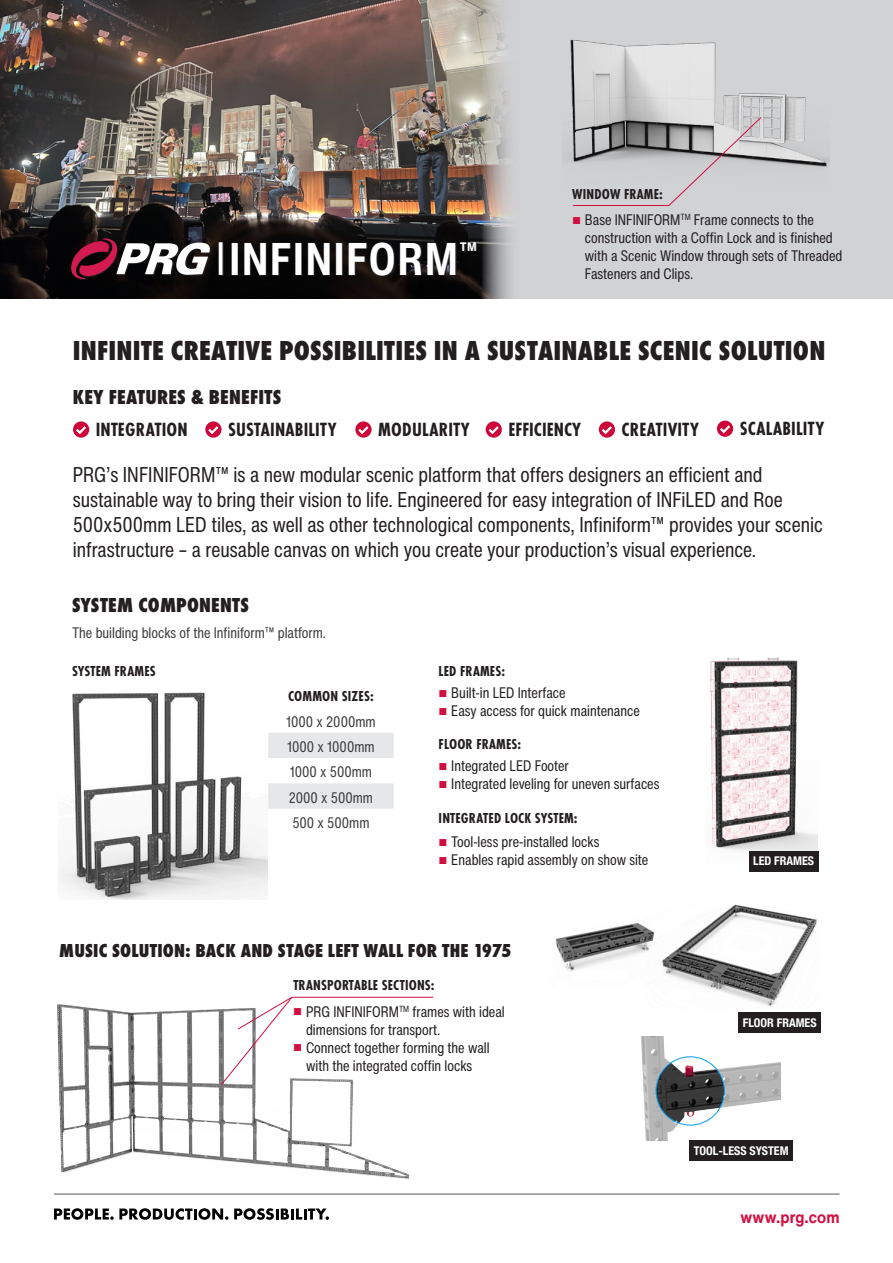
<style>
.page{position:relative;width:893px;height:1263px;background:#fff}
.page>*{position:absolute;margin:0;border:0;box-sizing:border-box;transform-origin:0 0}
.Text_Headline{font:700 condensed 45px "Helvetica Now Text";letter-spacing:.045em;color:#fff}
.Text_Headline-2{font:800 28.5px "Futura PT Cond";letter-spacing:.01em;color:#231f20}
.Text_Headline-3{font:condensed 21px/25.2px "Helvetica Now Text";color:#231f20}
.Text_Headline-4{font:800 21px "Futura PT Cond";letter-spacing:.01em;color:#231f20}
.Text_Headline-5{font:700 19.8px "Futura PT Cond";letter-spacing:.01em;color:#231f20}
.Text_Headline-6{font:800 19.5px "Futura PT Cond";letter-spacing:.01em;color:#231f20}
.t1{font:700 16.5px "Helvetica Now Text";letter-spacing:.005em;color:#d10e40;scale:.93 1}
.t2{font:condensed 15px/18px "Helvetica Now Text";color:#231f20}
.Table_Item{font:condensed 15px "Helvetica Now Text";color:#3e3e3f}
.Sub_body_before_bullet{font:700 15px "Futura PT Cond";letter-spacing:.01em;color:#231f20}
.Text_Headline-7{font:700 15px "Futura PT Cond";letter-spacing:.01em;color:#231f20}
.Tag_Text{font:700 condensed 12px "Helvetica Neue";color:#fff}
.s1{font-family:"Arial";font-weight:700;font-stretch:normal;color:#d10e40}
</style>
<div class="page">
<img style="left:54px;top:1004px;width:360px;height:190px">
<img style="left:0;top:0;width:480px;height:299px">
<div style="left:529px;top:0;width:364px;height:299px;background:#d1d2d4"></div>
<svg style="left:480px;top:0;width:49px;height:299px;background:#bbb9b7"></svg>
<svg style="left:54px;top:1208px;width:174px;height:12px"></svg>
<svg style="left:234px;top:1208px;width:95px;height:12px"></svg>
<svg style="left:641px;top:1032px;width:140px;height:109px"></svg>
<div style="left:656px;top:1056px;width:69px;height:69px;border:1px solid #009ff0;border-radius:50%"></div>
<img style="left:569px;top:39px;width:260px;height:128px">
<svg style="left:572px;top:116px;width:190px;height:90px"></svg>
<svg style="left:220px;top:996px;width:214px;height:90px"></svg>
<svg style="left:73px;top:421px;width:16px;height:17px"></svg>
<svg style="left:73px;top:424px;width:16px;height:12px"></svg>
<svg style="left:486px;top:421px;width:16px;height:17px"></svg>
<svg style="left:486px;top:424px;width:15px;height:12px"></svg>
<svg style="left:205px;top:421px;width:17px;height:17px"></svg>
<svg style="left:206px;top:424px;width:15px;height:12px"></svg>
<svg style="left:599px;top:421px;width:16px;height:17px"></svg>
<svg style="left:599px;top:424px;width:15px;height:12px"></svg>
<svg style="left:355px;top:421px;width:17px;height:17px"></svg>
<svg style="left:356px;top:424px;width:15px;height:12px"></svg>
<svg style="left:717px;top:421px;width:16px;height:16px"></svg>
<svg style="left:717px;top:423px;width:16px;height:12px"></svg>
<img style="left:59px;top:692px;width:208px;height:208px">
<svg style="left:268px;top:733px;width:126px;height:76px"></svg>
<img style="left:710px;top:657px;width:107px;height:195px">
<div style="left:749px;top:851px;width:69px;height:20px;background:#231f20"></div>
<img style="left:555px;top:904px;width:262px;height:103px">
<div style="left:738px;top:1012px;width:83px;height:20px;background:#231f20"></div>
<div style="left:689px;top:1141px;width:104px;height:20px;background:#231f20"></div>
<svg style="left:233px;top:243px;width:244px;height:33px;background:#171414"></svg>
<hr style="left:54px;top:1194px;width:786px;height:1px;background:#57585a">
<svg style="left:72px;top:239px;width:151px;height:41px"></svg>
<svg style="left:68px;top:238px;width:144px;height:41px"></svg>
<svg style="left:219px;top:242px;width:4px;height:33px"></svg>
<p class="Text_Headline" style="left:229px;top:229px;width:250px">INFINIFORM<sup>™</sup></p>
<p class="Text_Headline-7" style="left:572px;top:185px;width:92px">WINDOW FRAME:</p>
<p class="t2" style="left:585px;top:211px;width:259px;text-indent:-13px"><span class="s1">■</span> Base INFINIFORM<sup>TM</sup> Frame connects to the construction with a Coffin Lock and is finished with a Scenic Window through sets of Threaded Fasteners and Clips.</p>
<p class="Text_Headline-2" style="left:73px;top:334px;width:754px">INFINITE CREATIVE POSSIBILITIES IN A SUSTAINABLE SCENIC SOLUTION</p>
<p class="Text_Headline-4" style="left:73px;top:385px;width:210px">KEY FEATURES &amp; BENEFITS</p>
<p class="Text_Headline-5" style="left:96px;top:418px;width:94px">INTEGRATION</p>
<p class="Text_Headline-5" style="left:228px;top:418px;width:110px">SUSTAINABILITY</p>
<p class="Text_Headline-5" style="left:378px;top:418px;width:93px">MODULARITY</p>
<p class="Text_Headline-5" style="left:508px;top:418px;width:74px">EFFICIENCY</p>
<p class="Text_Headline-5" style="left:622px;top:418px;width:79px">CREATIVITY</p>
<p class="Text_Headline-5" style="left:740px;top:417px;width:86px">SCALABILITY</p>
<p class="Text_Headline-3" style="left:73px;top:462px;width:752px">PRG’s INFINIFORM™ is a new modular scenic platform that offers designers an efficient and sustainable way to bring their vision to life. Engineered for easy integration of INFiLED and Roe 500x500mm LED tiles, as well as other technological components, Infiniform™ provides your scenic infrastructure – a reusable canvas on which you create your production’s visual experience.</p>
<p class="Text_Headline-4" style="left:72px;top:593px;width:178px">SYSTEM COMPONENTS</p>
<p class="Table_Item" style="left:72px;top:623px;width:256px">The building blocks of the Infiniform™ platform.</p>
<p class="Sub_body_before_bullet" style="left:72px;top:662px;width:85px">SYSTEM FRAMES</p>
<p class="Sub_body_before_bullet" style="left:288px;top:688px;width:87px">COMMON SIZES:</p>
<p class="Table_Item" style="left:286px;top:711px;width:91px">1000 x 2000mm</p>
<p class="Table_Item" style="left:287px;top:737px;width:89px">1000 x 1000mm</p>
<p class="Table_Item" style="left:290px;top:762px;width:84px">1000 x 500mm</p>
<p class="Table_Item" style="left:289px;top:787px;width:86px">2000 x 500mm</p>
<p class="Table_Item" style="left:292px;top:813px;width:79px">500 x 500mm</p>
<p class="Sub_body_before_bullet" style="left:439px;top:662px;width:68px">LED FRAMES:</p>
<p class="t2" style="left:439px;top:684px;width:129px"><span class="s1">■</span> Built-in LED Interface</p>
<p class="t2" style="left:439px;top:702px;width:203px"><span class="s1">■</span> Easy access for quick maintenance</p>
<p class="Sub_body_before_bullet" style="left:439px;top:736px;width:84px">FLOOR FRAMES:</p>
<p class="t2" style="left:439px;top:757px;width:132px"><span class="s1">■</span> Integrated LED Footer</p>
<p class="t2" style="left:439px;top:775px;width:222px"><span class="s1">■</span> Integrated leveling for uneven surfaces</p>
<p class="Sub_body_before_bullet" style="left:439px;top:809px;width:141px">INTEGRATED LOCK SYSTEM:</p>
<p class="t2" style="left:439px;top:833px;width:162px"><span class="s1">■</span> Tool-less pre-installed locks</p>
<p class="t2" style="left:439px;top:851px;width:211px"><span class="s1">■</span> Enables rapid assembly on show site</p>
<p class="Text_Headline-6" style="left:59px;top:939px;width:454px">MUSIC SOLUTION: BACK AND STAGE LEFT WALL FOR THE 1975</p>
<p class="Text_Headline-7" style="left:293px;top:976px;width:143px">TRANSPORTABLE SECTIONS:</p>
<p class="t2" style="left:306px;top:1002px;width:200px;text-indent:-13px"><span class="s1">■</span> PRG INFINIFORM<sup>TM</sup> frames with ideal dimensions for transport.</p>
<p class="t2" style="left:293px;top:1038px;width:198px;text-align:center"><span class="s1">■</span> Connect together forming the wall with the integrated coffin locks</p>
<p class="Tag_Text" style="left:753px;top:851px;width:62px">LED FRAMES</p>
<p class="Tag_Text" style="left:743px;top:1012px;width:75px">FLOOR FRAMES</p>
<p class="Tag_Text" style="left:694px;top:1141px;width:96px">TOOL-LESS SYSTEM</p>
<p class="t1" style="left:740px;top:1206px;width:108px">www.prg.com</p>
</div>
